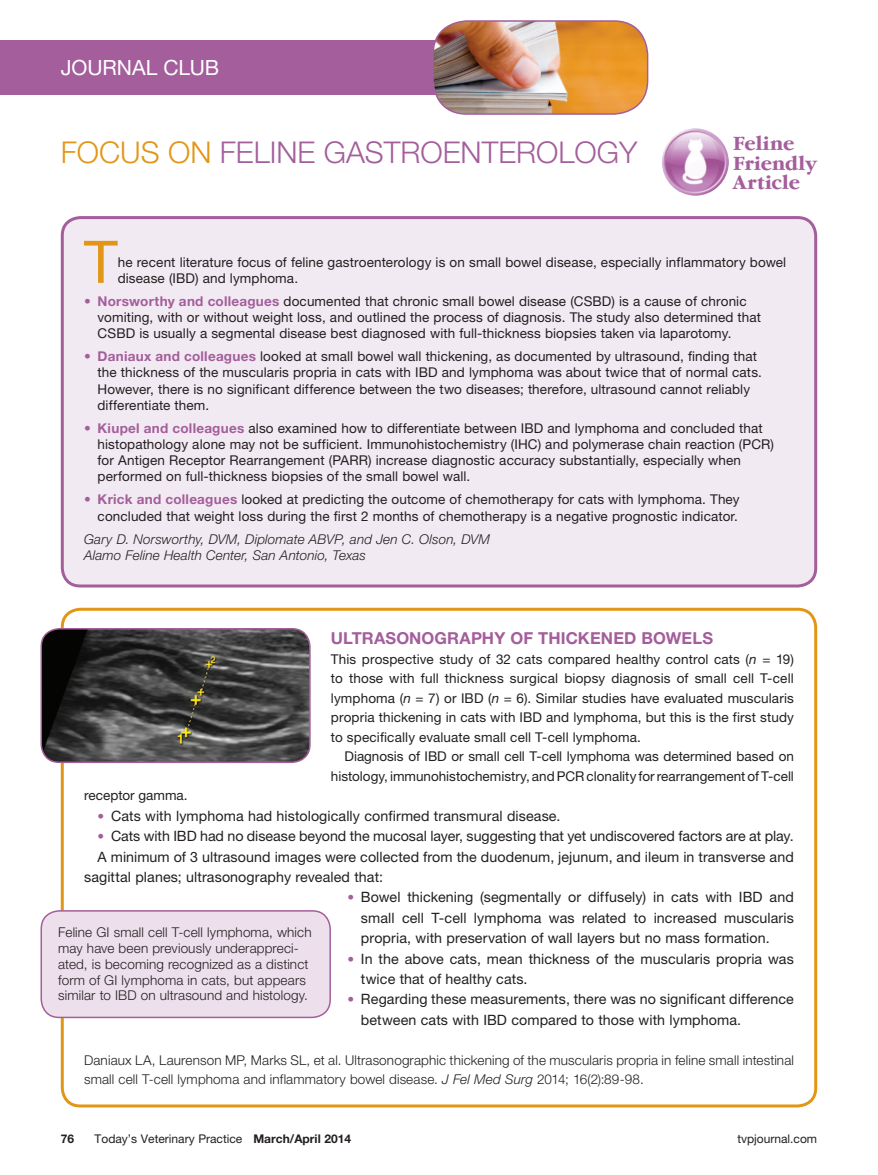
<style>
.page{position:relative;width:878px;height:1175px;background:#fff}
.page>*{position:absolute;margin:0;border:0;box-sizing:border-box;transform-origin:0 0}
.t1{font:58.95px "Helvetica Neue LT Std";color:#e29616}
.t2{font:300 30px "Helvetica Neue LT Std";color:#a35e9b}
.t3{font:700 21px/19.5px "Garamond IT Cby BT";color:#a35e9b}
.t4{font:21px "Helvetica Neue LT Std";letter-spacing:-.005em;color:#fff}
.t5{font:700 16.5px "Helvetica Neue LT Std";letter-spacing:.01em;color:#a35e9b}
.t6{font:14.25px/20.4px "Helvetica Neue LT Std";letter-spacing:.005em;color:#231f20}
.t7{font:13.5px/16.2px "Helvetica Neue LT Std";letter-spacing:.01em;color:#231f20}
.t8{font:300 13.5px/15.8px "Helvetica Neue LT Std";letter-spacing:.01em;color:#231f20}
.t9{font:italic 300 13.5px/16.2px "Helvetica Neue LT Std";letter-spacing:.01em;color:#231f20}
.t10{font:12px "Helvetica Neue LT Std";color:#231f20}
.t11{font:700 12px "Helvetica Neue LT Std";color:#231f20}
.s1{color:#e29616}
.s2{color:#a35e9b}
.s3{font-weight:700;color:#a35e9b}
.s4{font-style:italic}
.s5{font-size:13.5px;color:#a35e9b}
.s6{font-weight:700}
</style>
<div class="page">
<div style="left:0;top:40px;width:638px;height:54px;background:#a35e9b"></div>
<img style="left:433px;top:21px;width:214px;height:93px">
<div style="left:432px;top:20px;width:216px;height:95px;border:2px solid #a35e9b;border-radius:34px"></div>
<div style="left:62px;top:218px;width:753px;height:368px;background:#f2eaf2;border-radius:18px"></div>
<div style="left:61px;top:216px;width:756px;height:371px;border:3px solid #a35e9b;border-radius:18px"></div>
<div style="left:61px;top:608px;width:756px;height:499px;border:3px solid #e29616;border-radius:18px"></div>
<img style="left:662px;top:128px;width:67px;height:68px;border-radius:33px">
<img style="left:43px;top:628px;width:267px;height:134px">
<div style="left:40px;top:628px;width:270px;height:135px;border:2px solid #a35e9b;border-radius:18px"></div>
<div style="left:41px;top:910px;width:289px;height:107px;background:#ede0ec;border-radius:18px"></div>
<div style="left:40px;top:910px;width:291px;height:108px;border:2px solid #a35e9b;border-radius:18px"></div>
<h3 class="t4" style="left:61px;top:55px;width:160px">Journal Club</h3>
<h2 class="t2" style="left:61px;top:134px;width:578px"><span class="s1">FOCUS ON</span> FELINE GASTROENTEROLOGY</h2>
<h3 class="t3" style="left:733px;top:134px;width:85px">Feline<br>Friendly<br>Article</h3>
<h1 class="t1" style="left:84px;top:227px;width:35px">T</h1>
<p class="t7" style="left:118px;top:254px;width:670px">he recent literature focus of feline gastroenterology is on small bowel disease, especially inflammatory bowel disease (IBD) and lymphoma.</p>
<p class="t7" style="left:98px;top:293px;width:665px;text-indent:-14px"><span class="s2">•</span> <span class="s3">Norsworthy and colleagues</span> documented that chronic small bowel disease (CSBD) is a cause of chronic vomiting, with or without weight loss, and outlined the process of diagnosis. The study also determined that<br>CSBD is usually a segmental disease best diagnosed with full-thickness biopsies taken via laparotomy.</p>
<p class="t7" style="left:98px;top:348px;width:666px;text-indent:-13px"><span class="s2">•</span> <span class="s3">Daniaux and colleagues</span> looked at small bowel wall thickening, as documented by ultrasound, finding that the thickness of the muscularis propria in cats with IBD and lymphoma was about twice that of normal cats.<br>However, there is no significant difference between the two diseases; therefore, ultrasound cannot reliably differentiate them.</p>
<p class="t7" style="left:98px;top:420px;width:678px;text-indent:-14px"><span class="s2">•</span> <span class="s3">Kiupel and colleagues</span> also examined how to differentiate between IBD and lymphoma and concluded that histopathology alone may not be sufficient. Immunohistochemistry (IHC) and polymerase chain reaction (PCR) for Antigen Receptor Rearrangement (PARR</p>
<p class="t7" style="left:98px;top:452px;width:645px;text-indent:270px">) increase diagnostic accuracy substantially, especially when performed on full-thickness biopsies of the small bowel wall.</p>
<p class="t7" style="left:84px;top:491px;width:657px;text-align:right"><span class="s2">•</span> <span class="s3">Krick and colleagues</span> looked at predicting the outcome of chemotherapy for cats with lymphoma. They concluded that weight loss during the first 2 months of chemotherapy is a negative prognostic indicator.</p>
<p class="t9" style="left:84px;top:530px;width:407px">Gary D. Norsworthy, DVM, Diplomate ABVP, and Jen C. Olson, DVM<br>Alamo Feline Health Center, San Antonio, Texas</p>
<p class="t5" style="left:331px;top:628px;width:384px">Ultrasonography of Thickened Bowels</p>
<p class="t7" style="left:331px;top:649px;width:464px;line-height:19.5px;text-align:justify">This prospective study of 32 cats compared healthy control cats (<span class="s4">n</span> = 19) to those with full thickness surgical biopsy diagnosis of small cell T-cell lymphoma (<span class="s4">n</span> = 7) or IBD (<span class="s4">n</span> = 6). Similar studies have evaluated muscularis propria thickening in cats with IBD and lymphoma, but this is the first study to specifically evaluate small cell T-cell lymphoma.</p>
<p class="t7" style="left:331px;top:746px;width:464px;line-height:19.5px;text-align:right">Diagnosis of IBD or small cell T-cell lymphoma was determined based on histology, immunohistochemistry, and PCR clonality for rearrangement of T-cell</p>
<p class="t7" style="left:84px;top:787px;width:105px">receptor gamma.</p>
<p class="t6" style="left:98px;top:805px;width:464px"><span class="s5">•</span> Cats with lymphoma had histologically confirmed transmural disease.</p>
<p class="t6" style="left:98px;top:825px;width:697px"><span class="s5">•</span> Cats with IBD had no disease beyond the mucosal layer, suggesting that yet undiscovered factors are at play.</p>
<p class="t6" style="left:97px;top:846px;width:698px">A minimum of 3 ultrasound images were collected from the duodenum, jejunum, and ileum in transverse and</p>
<p class="t6" style="left:84px;top:866px;width:300px">sagittal planes; ultrasonography revealed that:</p>
<p class="t6" style="left:361px;top:887px;width:434px;text-align:justify;text-indent:-13px"><span class="s5">•</span> Bowel thickening (segmentally or diffusely) in cats with IBD and small cell T-cell lymphoma was related to increased muscularis propria, with preservation of wall layers but no mass formation.</p>
<p class="t6" style="left:361px;top:948px;width:434px;text-indent:-14px"><span class="s5">•</span> In the above cats, mean thickness of the muscularis propria was twice that of healthy cats.</p>
<p class="t6" style="left:361px;top:989px;width:434px;text-indent:-14px"><span class="s5">•</span> Regarding these measurements, there was no significant difference between cats with IBD compared to those with lymphoma.</p>
<p class="t8" style="left:84px;top:1049px;width:711px;line-height:19.5px">Daniaux LA, Laurenson MP, Marks SL, et al. Ultrasonographic thickening of the muscularis propria in feline small intestinal small cell T-cell lymphoma and inflammatory bowel disease. <span class="s4">J Fel Med Surg</span> 2014; 16(2):89-98.</p>
<p class="t8" style="left:58px;top:924px;width:255px">Feline GI small cell T-cell lymphoma, which may have been previously underappreci&shy;ated, is becoming recognized as a distinct form of GI lymphoma in cats, but appears similar to IBD on ultrasound and histology.</p>
<p class="t11" style="left:61px;top:1131px;width:15px">76</p>
<p class="t10" style="left:94px;top:1131px;width:258px">Today’s Veterinary Practice <span class="s6">March/April 2014</span></p>
<p class="t10" style="left:737px;top:1131px;width:81px">tvpjournal.com</p>
</div>
